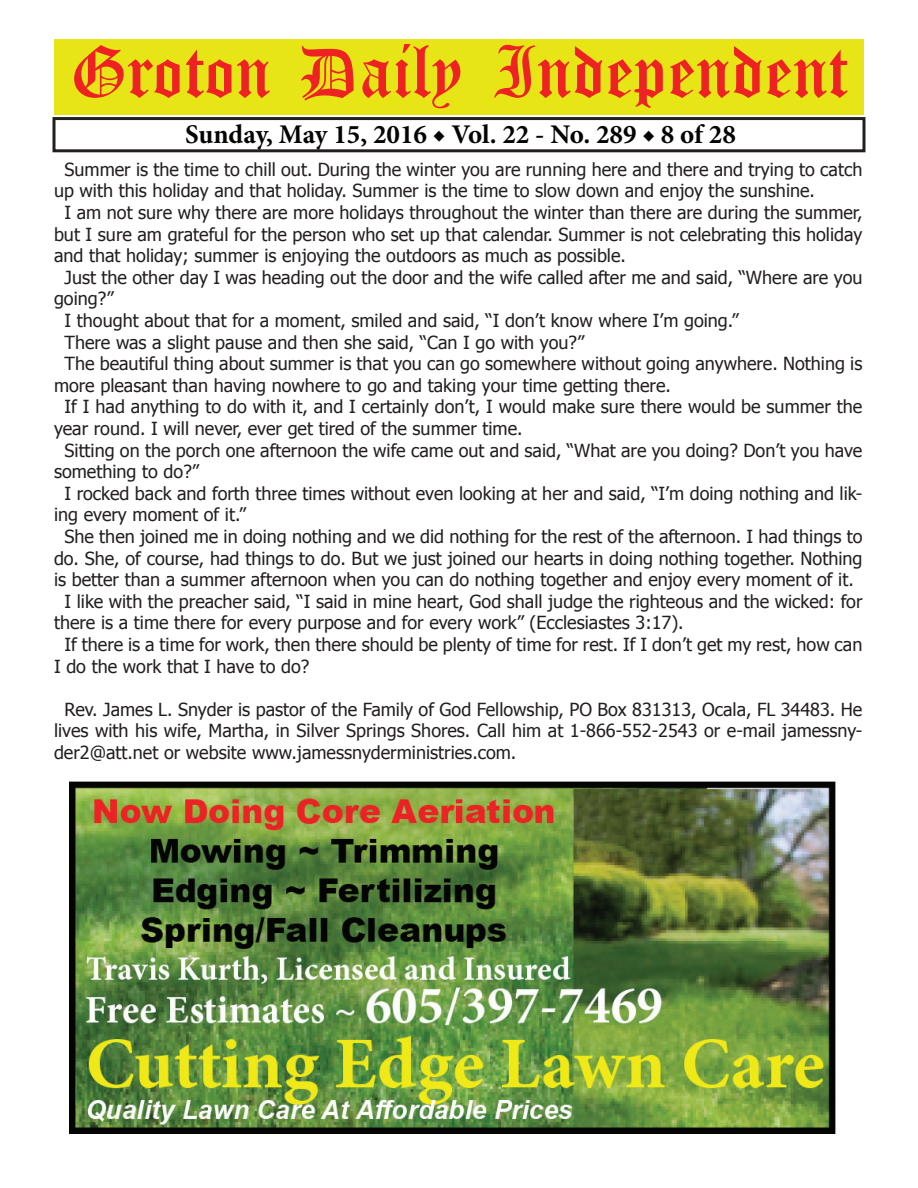
<style>
.page{position:relative;width:918px;height:1188px;background:#fff}
.page>*{position:absolute;margin:0;border:0;box-sizing:border-box;transform-origin:0 0}
.t1{font:54px "Old English Five";color:#ee2123}
.t2{font:700 27px "Minion Pro";color:#040503}
.t3{font:18px/21.6px "Tahoma";color:#231f20;text-align:justify}
</style>
<div class="page">
<div style="left:52px;top:117px;width:814px;height:35px;border:3px solid #231f20"></div>
<div style="left:54px;top:40px;width:810px;height:75px;background:#e7e515"></div>
<img style="left:69px;top:781px;width:767px;height:353px">
<h1 class="t1" style="left:70px;top:47px;width:779px">Groton Daily Independent</h1>
<h2 class="t2" style="left:185px;top:116px;width:552px">Sunday, May 15, 2016 ◆ Vol. 22 - No. 289 ◆ 8 of 28</h2>
<p class="t3" style="left:64px;top:158px;width:799px">Summer is the time to chill out. During the winter you are running here and there and trying to catch</p>
<p class="t3" style="left:54px;top:179px;width:763px">up with this holiday and that holiday. Summer is the time to slow down and enjoy the sunshine.</p>
<p class="t3" style="left:64px;top:201px;width:799px">I am not sure why there are more holidays throughout the winter than there are during the summer,</p>
<p class="t3" style="left:54px;top:222px;width:810px">but I sure am grateful for the person who set up that calendar. Summer is not celebrating this holiday</p>
<p class="t3" style="left:54px;top:244px;width:574px">and that holiday; summer is enjoying the outdoors as much as possible.</p>
<p class="t3" style="left:64px;top:266px;width:799px">Just the other day I was heading out the door and the wife called after me and said, “Where are you</p>
<p class="t3" style="left:54px;top:287px;width:61px">going?”</p>
<p class="t3" style="left:64px;top:309px;width:676px">I thought about that for a moment, smiled and said, “I don’t know where I’m going.”</p>
<p class="t3" style="left:64px;top:330px;width:521px">There was a slight pause and then she said, “Can I go with you?”</p>
<p class="t3" style="left:64px;top:352px;width:799px">The beautiful thing about summer is that you can go somewhere without going anywhere. Nothing is</p>
<p class="t3" style="left:54px;top:374px;width:618px">more pleasant than having nowhere to go and taking your time getting there.</p>
<p class="t3" style="left:64px;top:395px;width:799px">If I had anything to do with it, and I certainly don’t, I would make sure there would be summer the</p>
<p class="t3" style="left:54px;top:417px;width:470px">year round. I will never, ever get tired of the summer time.</p>
<p class="t3" style="left:64px;top:438px;width:799px">Sitting on the porch one afternoon the wife came out and said, “What are you doing? Don’t you have</p>
<p class="t3" style="left:54px;top:460px;width:147px">something to do?”</p>
<p class="t3" style="left:64px;top:482px;width:799px">I rocked back and forth three times without even looking at her and said, “I’m doing nothing and lik-</p>
<p class="t3" style="left:54px;top:503px;width:193px">ing every moment of it.”</p>
<p class="t3" style="left:64px;top:525px;width:799px">She then joined me in doing nothing and we did nothing for the rest of the afternoon. I had things to</p>
<p class="t3" style="left:54px;top:546px;width:810px">do. She, of course, had things to do. But we just joined our hearts in doing nothing together. Nothing</p>
<p class="t3" style="left:54px;top:568px;width:801px">is better than a summer afternoon when you can do nothing together and enjoy every moment of it.</p>
<p class="t3" style="left:64px;top:590px;width:800px">I like with the preacher said, “I said in mine heart, God shall judge the righteous and the wicked: for</p>
<p class="t3" style="left:54px;top:611px;width:631px">there is a time there for every purpose and for every work” (Ecclesiastes 3:17).</p>
<p class="t3" style="left:64px;top:633px;width:799px">If there is a time for work, then there should be plenty of time for rest. If I don’t get my rest, how can</p>
<p class="t3" style="left:54px;top:654px;width:257px">I do the work that I have to do?</p>
<p class="t3" style="left:54px;top:698px;width:810px;text-indent:10px">Rev. James L. Snyder is pastor of the Family of God Fellowship, PO Box 831313, Ocala, FL 34483. He lives with his wife, Martha, in Silver Springs Shores. Call him at 1-866-552-2543 or e-mail jamessny&shy;der2@att.net or website www.jamessnyderministries.com.</p>
</div>
